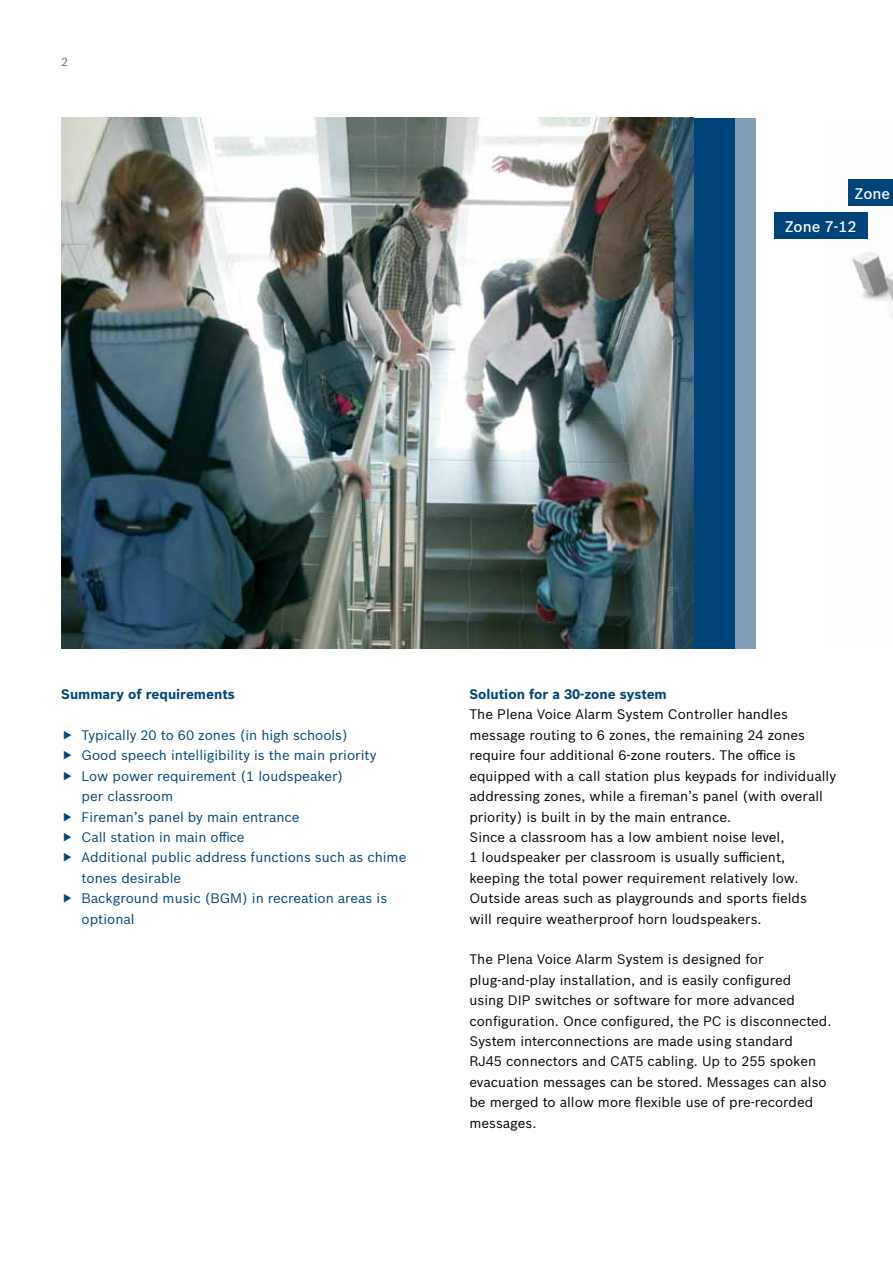
<style>
.page{position:relative;width:893px;height:1263px;background:#fff}
.page>*{position:absolute;margin:0;border:0;box-sizing:border-box;transform-origin:0 0}
.t1{font:500 15px "Bosch Sans";color:#fff}
.t2{font:13.5px/20.4px "Bosch Sans";color:#000}
.t3{font:13.5px/20.4px "Bosch Sans";color:#00447c}
.t4{font:700 13.5px "Bosch Sans";color:#00447c}
.t5{font:11.55px "Bosch Sans";color:#666}
</style>
<div class="page">
<img style="left:821px;top:179px;width:72px;height:138px">
<img style="left:61px;top:118px;width:613px;height:530px">
<svg style="left:674px;top:118px;width:20px;height:530px;background:#375a6f"></svg>
<div style="left:694px;top:118px;width:41px;height:530px;background:#00447c"></div>
<div style="left:735px;top:118px;width:20px;height:530px;background:#809db4"></div>
<div style="left:774px;top:213px;width:93px;height:26px;background:#00447c"></div>
<div style="left:848px;top:180px;width:45px;height:26px;background:#00447c"></div>
<p class="t5" style="left:61px;top:53px;width:8px">2</p>
<p class="t1" style="left:854px;top:182px;width:37px">Zone</p>
<p class="t1" style="left:785px;top:215px;width:73px">Zone 7-12</p>
<p class="t4" style="left:61px;top:684px;width:175px">Summary of requirements</p>
<p class="t3" style="left:82px;top:724px;width:326px">Typically 20 to 60 zones (in high schools)<br>Good speech intelligibility is the main priority<br>Low power requirement (1 loudspeaker)<br>per classroom<br>Fireman’s panel by main entrance<br>Call station in main office<br>Additional public address functions such as chime tones desirable<br>Background music (BGM) in recreation areas is optional</p>
<p class="t4" style="left:469px;top:684px;width:199px">Solution for a 30-zone system</p>
<p class="t2" style="left:469px;top:703px;width:368px">The Plena Voice Alarm System Controller handles message routing to 6 zones, the remaining 24 zones require four additional 6-zone routers. The office is equipped with a call station plus keypads for individually addressing zones, while a fireman’s panel (with overall priority) is built in by the main entrance.<br>Since a classroom has a low ambient noise level,<br>1 loudspeaker per classroom is usually sufficient, keeping the total power requirement relatively low.<br>Outside areas such as playgrounds and sports fields<br>will require weatherproof horn loudspeakers.</p>
<p class="t2" style="left:469px;top:948px;width:364px">The Plena Voice Alarm System is designed for plug-and-play installation, and is easily configured<br>using DIP switches or software for more advanced configuration. Once configured, the PC is disconnected.<br>System interconnections are made using standard<br>RJ45 connectors and CAT5 cabling. Up to 255 spoken evacuation messages can be stored. Messages can also be merged to allow more flexible use of pre-recorded messages.</p>
</div>
